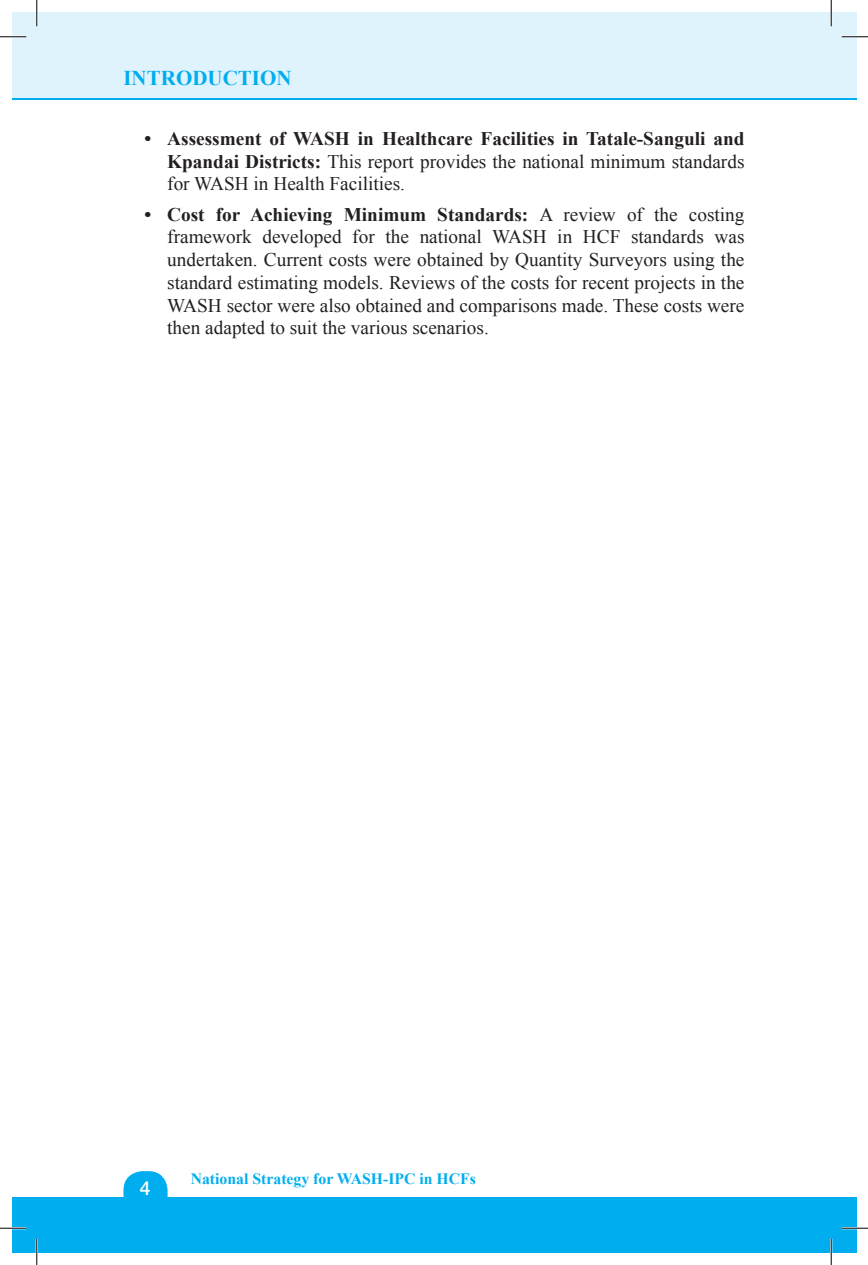
<style>
.page{position:relative;width:868px;height:1265px;background:#fff}
.page>*{position:absolute;margin:0;border:0;box-sizing:border-box;transform-origin:0 0}
.t1{font:700 21px "Times New Roman";color:#00aeef}
.t2{font:19.25px/22.8px "Times New Roman";color:#231f20;text-align:justify}
.t3{font:700 19.25px/22.8px "Times New Roman";color:#231f20;text-align:justify}
.t4{font:500 19.25px "Helvetica Neue";color:#fff}
.t5{font:700 15.75px "Times New Roman";color:#00aeef}
.s1{font-weight:400}
.s2{font-weight:700}
</style>
<div class="page">
<div style="left:12px;top:1197px;width:843px;height:55px;background:#00aeef"></div>
<hr style="left:12px;top:98px;width:843px;height:1px;background:#00aeef">
<div style="left:12px;top:12px;width:843px;height:86px;background:#dff3fc"></div>
<div style="left:123px;top:1170px;width:44px;height:50px;background:#00aeef;border-radius:19px"></div>
<hr style="left:0;top:36px;width:26px;height:2px;background:#fff">
<hr style="left:841px;top:36px;width:26px;height:2px;background:#fff">
<hr style="left:0;top:1226px;width:26px;height:2px;background:#fff">
<hr style="left:841px;top:1226px;width:26px;height:2px;background:#fff">
<hr style="left:36px;top:0;width:2px;height:26px;background:#fff">
<hr style="left:36px;top:1238px;width:2px;height:26px;background:#fff">
<hr style="left:829px;top:0;width:3px;height:26px;background:#fff">
<hr style="left:829px;top:1238px;width:3px;height:26px;background:#fff">
<svg style="left:0;top:36px;width:26px;height:1px"></svg>
<svg style="left:841px;top:36px;width:26px;height:1px"></svg>
<svg style="left:0;top:1227px;width:26px;height:1px"></svg>
<svg style="left:841px;top:1227px;width:26px;height:1px"></svg>
<svg style="left:36px;top:0;width:1px;height:26px"></svg>
<svg style="left:36px;top:1238px;width:1px;height:26px"></svg>
<svg style="left:830px;top:0;width:1px;height:26px"></svg>
<svg style="left:830px;top:1238px;width:1px;height:26px"></svg>
<p class="t1" style="left:123px;top:64px;width:169px">INTRODUCTION</p>
<p class="t3" style="left:167px;top:126px;width:578px;text-indent:-23px">• Assessment of WASH in Healthcare Facilities in Tatale-Sanguli and Kpandai Districts: <span class="s1">This report provides the national minimum standards for WASH in Health Facilities.</span></p>
<p class="t2" style="left:167px;top:202px;width:578px;text-indent:-23px"><span class="s2">• Cost for Achieving Minimum Standards:</span> A review of the costing framework developed for the national WASH in HCF standards was undertaken. Current costs were obtained by Quantity Surveyors using the standard estimating models. Reviews of the costs for recent projects in the WASH sector were also obtained and comparisons made. These costs were then adapted to suit the various scenarios.</p>
<p class="t4" style="left:140px;top:1172px;width:12px">4</p>
<p class="t5" style="left:191px;top:1167px;width:287px">National Strategy for WASH-IPC in HCFs</p>
</div>
